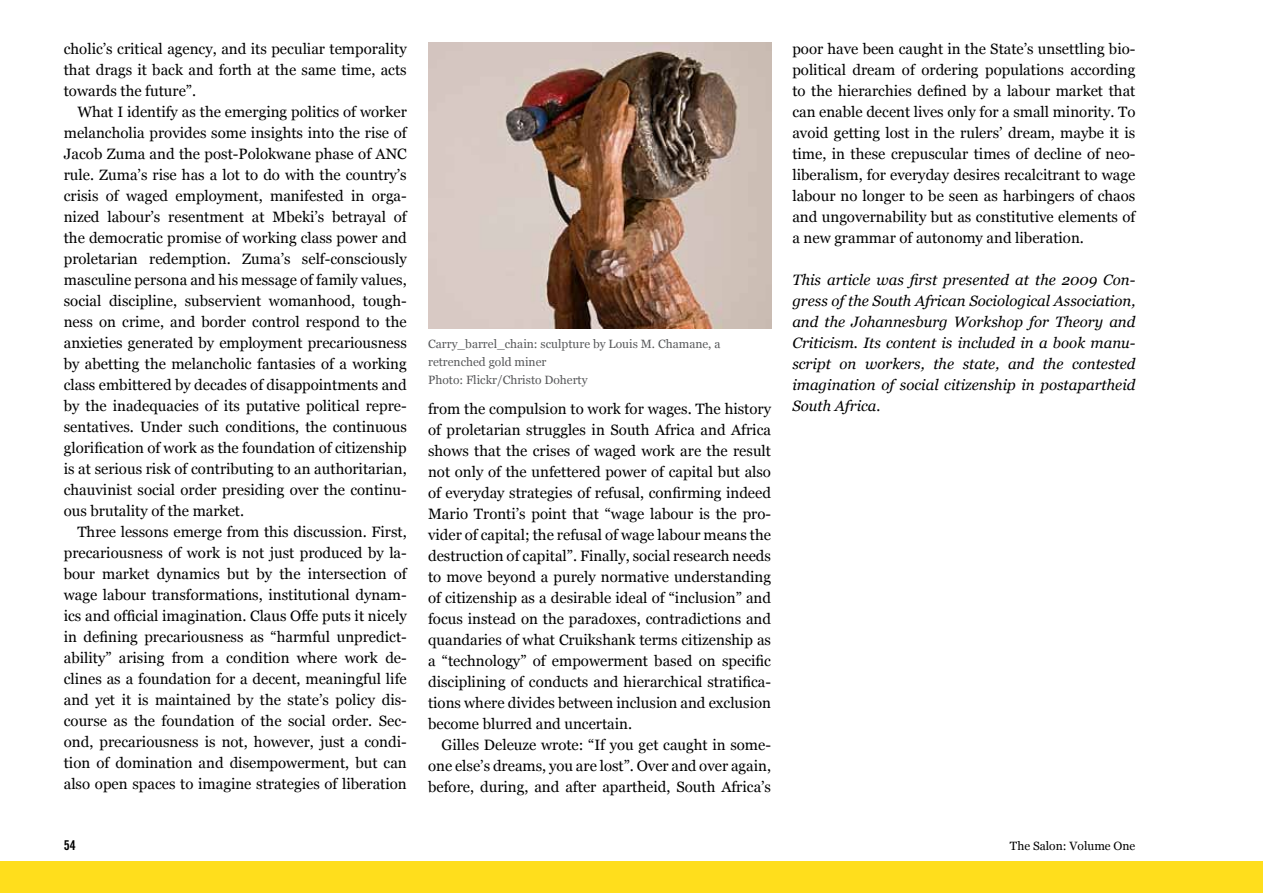
<style>
.page{position:relative;width:1263px;height:893px;background:#fff}
.page>*{position:absolute;margin:0;border:0;box-sizing:border-box;transform-origin:0 0}
.t1{font:15px/21px "Georgia";color:#000;text-align:justify}
.t2{font:italic 15px/21px "Georgia";color:#000;text-align:justify}
.t3{font:13.5px "Trade Gothic Bold Cond Twenty";color:#000}
.t4{font:12px/18px "Georgia";color:#58595b}
.t5{font:12px "Georgia";color:#000}
</style>
<div class="page">
<div style="left:0;top:861px;width:1263px;height:32px;background:#ffde1c"></div>
<img style="left:428px;top:43px;width:343px;height:286px">
<p class="t1" style="left:64px;top:39px;width:344px">cholic’s critical agency, and its peculiar temporality that drags it back and forth at the same time, acts towards the future”.</p>
<p class="t1" style="left:64px;top:102px;width:345px;text-indent:14px">What I identify as the emerging politics of worker melancholia provides some insights into the rise of Jacob Zuma and the post-Polokwane phase of ANC rule. Zuma’s rise has a lot to do with the country’s crisis of waged employment, manifested in orga&shy;nized labour’s resentment at Mbeki’s betrayal of the democratic promise of working class power and proletarian redemption. Zuma’s self-consciously masculine persona and his message of family values, social discipline, subservient womanhood, tough&shy;ness on crime, and border control respond to the anxieties generated by employment precariousness by abetting the melancholic fantasies of a working class embittered by decades of disappointments and by the inadequacies of its putative political repre&shy;sentatives. Under such conditions, the continuous glorification of work as the foundation of citizenship is at serious risk of contributing to an authoritarian, chauvinist social order presiding over the continu&shy;ous brutality of the market.</p>
<p class="t1" style="left:64px;top:522px;width:344px;text-indent:14px">Three lessons emerge from this discussion. First, precariousness of work is not just produced by la&shy;bour market dynamics but by the intersection of wage labour transformations, institutional dynam&shy;ics and official imagination. Claus Offe puts it nicely in defining precariousness as “harmful unpredict&shy;ability” arising from a condition where work de&shy;clines as a foundation for a decent, meaningful life and yet it is maintained by the state’s policy dis&shy;course as the foundation of the social order. Sec&shy;ond, precariousness is not, however, just a condi&shy;tion of domination and disempowerment, but can also open spaces to imagine strategies of liberation</p>
<p class="t4" style="left:428px;top:335px;width:294px">Carry_barrel_chain: sculpture by Louis M. Chamane, a retrenched gold miner<br>Photo: Flickr/Christo Doherty</p>
<p class="t1" style="left:428px;top:399px;width:345px">from the compulsion to work for wages. The history of proletarian struggles in South Africa and Africa shows that the crises of waged work are the result not only of the unfettered power of capital but also of everyday strategies of refusal, confirming indeed Mario Tronti’s point that “wage labour is the pro&shy;vider of capital; the refusal of wage labour means the destruction of capital”. Finally, social research needs to move beyond a purely normative understanding of citizenship as a desirable ideal of “inclusion” and focus instead on the paradoxes, contradictions and quandaries of what Cruikshank terms citizenship as a “technology” of empowerment based on specific disciplining of conducts and hierarchical stratifica&shy;tions where divides between inclusion and exclusion become blurred and uncertain.</p>
<p class="t1" style="left:428px;top:735px;width:345px;text-indent:14px">Gilles Deleuze wrote: “If you get caught in some&shy;one else’s dreams, you are lost”. Over and over again, before, during, and after apartheid, South Africa’s</p>
<p class="t1" style="left:792px;top:39px;width:345px">poor have been caught in the State’s unsettling bio&shy;political dream of ordering populations according to the hierarchies defined by a labour market that can enable decent lives only for a small minority. To avoid getting lost in the rulers’ dream, maybe it is time, in these crepuscular times of decline of neo&shy;liberalism, for everyday desires recalcitrant to wage labour no longer to be seen as harbingers of chaos and ungovernability but as constitutive elements of a new grammar of autonomy and liberation.</p>
<p class="t2" style="left:792px;top:269px;width:344px">This article was first presented at the 2009 Con&shy;gress of the South African Sociological Association, and the Johannesburg Workshop for Theory and Criticism. Its content is included in a book manu&shy;script on workers, the state, and the contested imagination of social citizenship in postapartheid South Africa.</p>
<p class="t3" style="left:64px;top:837px;width:13px">54</p>
<p class="t5" style="left:1010px;top:839px;width:127px">The Salon: Volume One</p>
</div>
